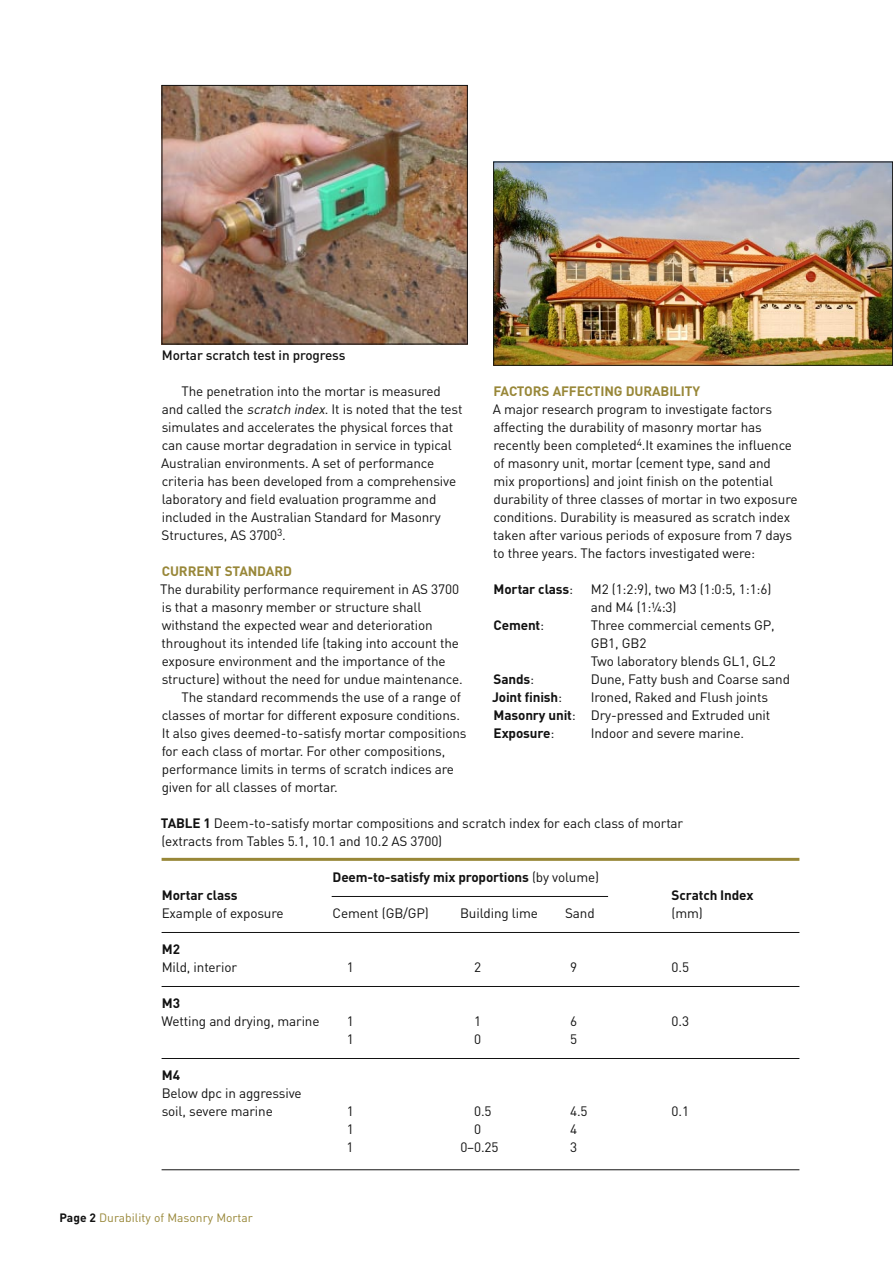
<style>
.page{position:relative;width:893px;height:1263px;background:#fff}
.page>*{position:absolute;margin:0;border:0;box-sizing:border-box;transform-origin:0 0}
.t1{font:13.5px/18px "DIN";letter-spacing:-.01em;color:#121212}
.t2{font:700 13.5px "DIN";letter-spacing:-.01em;color:#121212}
.t3{font:700 13.5px "DIN";letter-spacing:-.01em;color:#988738}
.t4{font:500 13.5px "DIN";letter-spacing:-.01em;color:#121212}
.t5{font:12px "DIN";color:#988738}
.s1{font-style:italic}
.s2{font-weight:400}
.s3{font-weight:700}
.s4{font-weight:700;color:#121212}
</style>
<div class="page">
<img style="left:164px;top:87px;width:302px;height:255px">
<div style="left:162px;top:85px;width:306px;height:259px;border:1px solid #121212"></div>
<img style="left:495px;top:164px;width:396px;height:200px">
<div style="left:493px;top:162px;width:400px;height:204px;border:1px solid #121212"></div>
<hr style="left:162px;top:858px;width:637px;height:3px;background:#988738">
<hr style="left:332px;top:896px;width:276px;height:1px;background:#121212">
<hr style="left:162px;top:932px;width:637px;height:1px;background:#121212">
<hr style="left:162px;top:986px;width:637px;height:1px;background:#121212">
<hr style="left:162px;top:1058px;width:637px;height:1px;background:#121212">
<hr style="left:162px;top:1169px;width:637px;height:1px;background:#121212">
<p class="t4" style="left:162px;top:346px;width:185px">Mortar scratch test in progress</p>
<p class="t1" style="left:161px;top:382px;width:303px;text-indent:20px">The penetration into the mortar is measured and called the <span class="s1">scratch index</span>. It is noted that the test simulates and accelerates the physical forces that can cause mortar degradation in service in typical Australian environments. A set of performance criteria has been developed from a comprehensive laboratory and field evaluation programme and included in the Australian Standard for Masonry Structures, AS 3700<sup>3</sup>.</p>
<p class="t3" style="left:162px;top:562px;width:132px">CURRENT STANDARD</p>
<p class="t1" style="left:160px;top:580px;width:300px">The durability performance requirement in AS 3700</p>
<p class="t1" style="left:162px;top:598px;width:261px">is that a masonry member or structure shall</p>
<p class="t1" style="left:162px;top:616px;width:273px">withstand the expected wear and deterioration</p>
<p class="t1" style="left:162px;top:634px;width:299px">throughout its intended life (taking into account the</p>
<p class="t1" style="left:162px;top:652px;width:285px">exposure environment and the importance of the</p>
<p class="t1" style="left:162px;top:670px;width:302px">structure) without the need for undue maintenance.</p>
<p class="t1" style="left:181px;top:688px;width:281px">The standard recommends the use of a range of</p>
<p class="t1" style="left:162px;top:706px;width:300px">classes of mortar for different exposure conditions.</p>
<p class="t1" style="left:162px;top:724px;width:306px">It also gives deemed-to-satisfy mortar compositions</p>
<p class="t1" style="left:162px;top:742px;width:285px">for each class of mortar. For other compositions,</p>
<p class="t1" style="left:162px;top:760px;width:294px">performance limits in terms of scratch indices are</p>
<p class="t1" style="left:162px;top:778px;width:177px">given for all classes of mortar.</p>
<p class="t3" style="left:494px;top:382px;width:208px">FACTORS AFFECTING DURABILITY</p>
<p class="t1" style="left:493px;top:400px;width:306px">A major research program to investigate factors affecting the durability of masonry mortar has recently been completed<sup>4</sup>.It examines the influence of masonry unit, mortar (cement type, sand and<br>mix proportions) and joint finish on the potential durability of three classes of mortar in two exposure conditions. Durability is measured as scratch index taken after various periods of exposure from 7 days to three years. The factors investigated were:</p>
<p class="t2" style="left:494px;top:580px;width:81px">Mortar class<span class="s2">:</span></p>
<p class="t1" style="left:591px;top:580px;width:182px">M2 (1:2:9), two M3 (1:0:5, 1:1:6) and M4 (1:¼:3)</p>
<p class="t2" style="left:494px;top:616px;width:52px">Cement<span class="s2">:</span></p>
<p class="t1" style="left:591px;top:616px;width:187px">Three commercial cements GP,<br>GB1, GB2<br>Two laboratory blends GL1, GL2</p>
<p class="t2" style="left:494px;top:670px;width:42px">Sands<span class="s2">:</span></p>
<p class="t1" style="left:591px;top:670px;width:201px">Dune, Fatty bush and Coarse sand</p>
<p class="t2" style="left:492px;top:688px;width:72px">Joint finish<span class="s2">:</span></p>
<p class="t1" style="left:494px;top:688px;width:278px;text-indent:97px">Ironed, Raked and Flush joints<br><span class="s3">Masonry unit</span>: Dry-pressed and Extruded unit<br><span class="s3">Exposure</span>:</p>
<p class="t1" style="left:591px;top:724px;width:155px">Indoor and severe marine.</p>
<p class="t1" style="left:161px;top:814px;width:523px;text-indent:42px"><span class="s3">1</span> Deem-to-satisfy mortar compositions and scratch index for each class of mortar (extracts from Tables 5.1, 10.1 and 10.2 AS 3700)</p>
<p class="t2" style="left:333px;top:868px;width:268px">Deem-to-satisfy mix proportions <span class="s2">(by volume)</span></p>
<p class="t2" style="left:162px;top:886px;width:77px">Mortar class</p>
<p class="t2" style="left:672px;top:886px;width:83px">Scratch Index</p>
<p class="t1" style="left:162px;top:904px;width:123px">Example of exposure</p>
<p class="t1" style="left:333px;top:904px;width:98px">Cement (GB/GP)</p>
<p class="t1" style="left:460px;top:904px;width:79px">Building lime</p>
<p class="t1" style="left:565px;top:904px;width:31px">Sand</p>
<p class="t1" style="left:672px;top:904px;width:33px">(mm)</p>
<p class="t2" style="left:162px;top:940px;width:18px">M2</p>
<p class="t1" style="left:162px;top:958px;width:77px">Mild, interior</p>
<p class="t1" style="left:347px;top:958px;width:9px">1</p>
<p class="t1" style="left:474px;top:958px;width:9px">2</p>
<p class="t1" style="left:570px;top:958px;width:9px">9</p>
<p class="t1" style="left:672px;top:958px;width:19px">0.5</p>
<p class="t2" style="left:162px;top:994px;width:20px">M3</p>
<p class="t1" style="left:162px;top:1012px;width:159px">Wetting and drying, marine</p>
<p class="t1" style="left:347px;top:1012px;width:9px">1</p>
<p class="t1" style="left:474px;top:1012px;width:9px">1</p>
<p class="t1" style="left:570px;top:1012px;width:9px">6</p>
<p class="t1" style="left:672px;top:1012px;width:19px">0.3</p>
<p class="t1" style="left:347px;top:1030px;width:9px">1</p>
<p class="t1" style="left:474px;top:1030px;width:9px">0</p>
<p class="t1" style="left:570px;top:1030px;width:9px">5</p>
<p class="t2" style="left:162px;top:1066px;width:20px">M4</p>
<p class="t1" style="left:162px;top:1084px;width:142px">Below dpc in aggressive soil, severe marine</p>
<p class="t2" style="left:161px;top:814px;width:16px">Table</p>
<p class="t1" style="left:347px;top:1102px;width:9px">1</p>
<p class="t1" style="left:474px;top:1102px;width:19px">0.5</p>
<p class="t1" style="left:570px;top:1102px;width:19px">4.5</p>
<p class="t1" style="left:672px;top:1102px;width:19px">0.1</p>
<p class="t1" style="left:347px;top:1120px;width:9px">1</p>
<p class="t1" style="left:474px;top:1120px;width:9px">0</p>
<p class="t1" style="left:570px;top:1120px;width:9px">4</p>
<p class="t1" style="left:347px;top:1138px;width:9px">1</p>
<p class="t1" style="left:460px;top:1138px;width:40px">0–0.25</p>
<p class="t1" style="left:570px;top:1138px;width:9px">3</p>
<p class="t5" style="left:60px;top:1210px;width:195px"><span class="s4">Page</span> Durability of Masonry Mortar</p>
</div>
